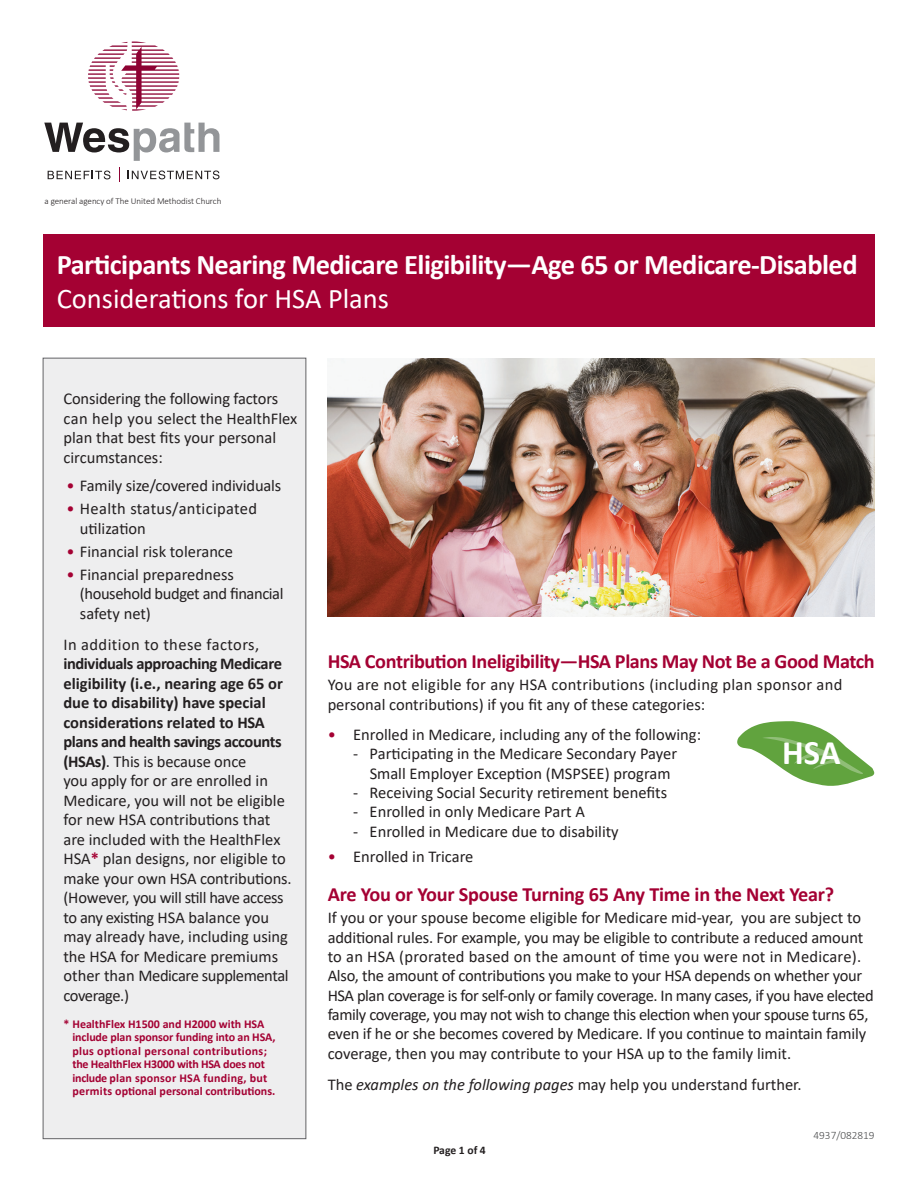
<style>
.page{position:relative;width:918px;height:1188px;background:#fff}
.page>*{position:absolute;margin:0;border:0;box-sizing:border-box;transform-origin:0 0}
.t1{font:700 34.5px "Calibri";color:#fff}
.t2{font:700 28.5px "Calibri";letter-spacing:-.02em;color:#fff}
.t3{font:28.5px "Calibri";color:#fff}
.t4{font:700 20.25px "Calibri";letter-spacing:-.02em;color:#a40133}
.t5{font:16.5px/19.5px "Calibri";color:#231f20}
.t6{font:16.5px/19.5px "Calibri";letter-spacing:.02em;color:#231f20}
.t7{font:700 12px/13.5px "Calibri";color:#a40133}
.t8{font:700 11.7px "Calibri";letter-spacing:-.005em;color:#231f20}
.t9{font:300 11.25px "Calibri";color:#4b4c4d}
.TextFooterAndAddress{font:300 9px "Calibri";letter-spacing:-.005em;color:#231f20}
.s1{color:#a40133}
.s2{font-weight:700}
.s3{font-weight:700;color:#a40133}
.s4{font-style:italic}
</style>
<div class="page">
<svg style="left:44px;top:123px;width:175px;height:38px"></svg>
<svg style="left:48px;top:171px;width:63px;height:8px"></svg>
<svg style="left:128px;top:171px;width:91px;height:8px"></svg>
<svg style="left:119px;top:168px;width:1px;height:14px"></svg>
<svg style="left:88px;top:42px;width:91px;height:69px"></svg>
<div style="left:43px;top:358px;width:263px;height:781px;background:#eeeeef"></div>
<div style="left:43px;top:358px;width:263px;height:781px;border:1px solid #636366"></div>
<img style="left:328px;top:358px;width:547px;height:259px">
<div style="left:43px;top:234px;width:832px;height:93px;background:#a40133"></div>
<svg style="left:737px;top:721px;width:138px;height:65px"></svg>
<p class="TextFooterAndAddress" style="left:45px;top:196px;width:178px">a general agency of The United Methodist Church</p>
<p class="t2" style="left:57px;top:245px;width:802px">Participants Nearing Medicare Eligibility—Age 65 or Medicare-Disabled</p>
<p class="t3" style="left:57px;top:279px;width:334px">Considerations for HSA Plans</p>
<p class="t5" style="left:63px;top:389px;width:235px">Considering the following factors can help you select the HealthFlex plan that best fits your personal circumstances:</p>
<p class="t5" style="left:66px;top:475px;width:216px"><span class="s1">•</span> Family size/covered individuals</p>
<p class="t6" style="left:80px;top:498px;width:179px;text-indent:-14px"><span class="s1">•</span> Health status/anticipated utilization</p>
<p class="t5" style="left:66px;top:541px;width:168px"><span class="s1">•</span> Financial risk tolerance</p>
<p class="t5" style="left:80px;top:564px;width:205px;text-indent:-14px"><span class="s1">•</span> Financial preparedness (household budget and financial safety net)</p>
<p class="t5" style="left:63px;top:634px;width:230px">In addition to these factors, <span class="s2">individuals approaching Medicare eligibility (i.e., nearing age 65 or due to disability) have special considerations related to HSA plans and health savings accounts (HSAs)</span>. This is because once<br>you apply for or are enrolled in<br>Medicare, you will not be eligible for new HSA contributions that are included with the HealthFlex<br>HSA<span class="s3">*</span> plan designs, nor eligible to make your own HSA contributions. (However, you will still have access to any existing HSA balance you may already have, including using the HSA for Medicare premiums other than Medicare supplemental coverage.)</p>
<p class="t7" style="left:72px;top:1017px;width:205px;text-indent:-9px">* HealthFlex H1500 and H2000 with HSA include plan sponsor funding into an HSA, plus optional personal contributions; the HealthFlex H3000 with HSA does not include plan sponsor HSA funding, but permits optional personal contributions.</p>
<p class="t4" style="left:328px;top:647px;width:549px">HSA Contribution Ineligibility—HSA Plans May Not Be a Good Match</p>
<p class="t5" style="left:328px;top:674px;width:516px">You are not eligible for any HSA contributions (including plan sponsor and personal contributions) if you fit any of these categories:</p>
<p class="t5" style="left:328px;top:724px;width:375px"><span class="s1">•</span> Enrolled in Medicare, including any of the following:</p>
<p class="t5" style="left:370px;top:744px;width:309px;text-indent:-17px">- Participating in the Medicare Secondary Payer<br>Small Employer Exception (MSPSEE) program</p>
<p class="t5" style="left:353px;top:782px;width:316px">- Receiving Social Security retirement benefits</p>
<p class="t5" style="left:353px;top:802px;width:233px">- Enrolled in only Medicare Part A</p>
<p class="t5" style="left:353px;top:821px;width:267px">- Enrolled in Medicare due to disability</p>
<p class="t5" style="left:328px;top:846px;width:147px"><span class="s1">•</span> Enrolled in Tricare</p>
<p class="t4" style="left:328px;top:880px;width:508px">Are You or Your Spouse Turning 65 Any Time in the Next Year?</p>
<p class="t5" style="left:328px;top:908px;width:548px">If you or your spouse become eligible for Medicare mid-year, you are subject to additional rules. For example, you may be eligible to contribute a reduced amount to an HSA (prorated based on the amount of time you were not in Medicare).<br>Also, the amount of contributions you make to your HSA depends on whether your HSA plan coverage is for self-only or family coverage. In many cases, if you have elected family coverage, you may not wish to change this election when your spouse turns 65, even if he or she becomes covered by Medicare. If you continue to maintain family coverage, then you may contribute to your HSA up to the family limit.</p>
<p class="t5" style="left:328px;top:1074px;width:475px">The <span class="s4">examples on the following pages</span> may help you understand further.</p>
<p class="t1" style="left:782px;top:728px;width:60px">HSA</p>
<p class="t8" style="left:433px;top:1141px;width:54px">Page 1 of 4</p>
<p class="t9" style="left:814px;top:1129px;width:63px">4937/082819</p>
</div>
